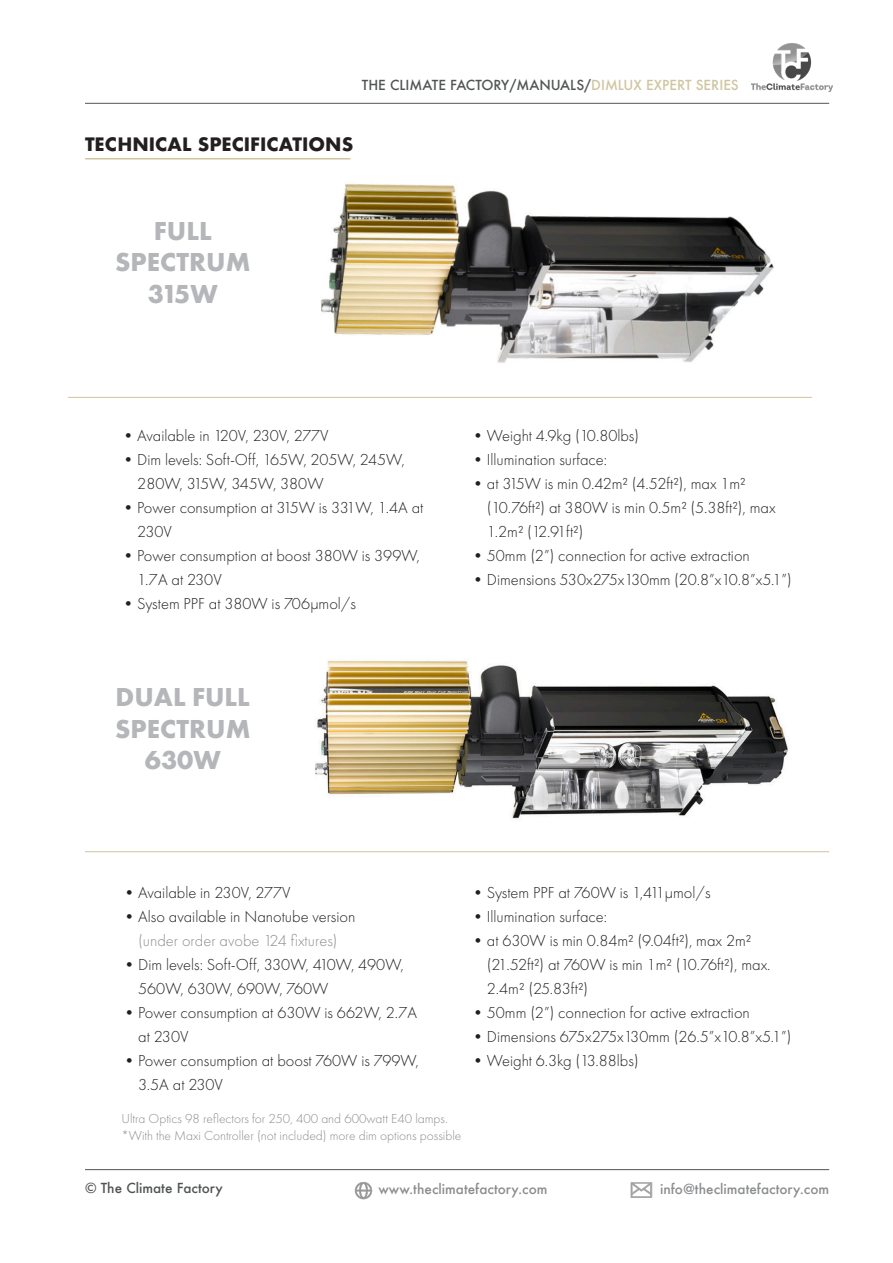
<style>
.page{position:relative;width:893px;height:1263px;background:#fff}
.page>*{position:absolute;margin:0;border:0;box-sizing:border-box;transform-origin:0 0}
.t1{font:700 27px/31.5px "Futura PT";color:#b5b6b9;text-align:center}
.t2{font:700 18px "Futura";color:#231f20}
.t3{font:300 16.5px/24px "Futura PT";color:#231f20}
.t4{font:300 13.5px "Futura PT";color:#8b8d8f}
.t5{font:500 13.5px "Futura";color:#515455}
.t6{font:500 13.5px "Futura";color:#8b8d8f}
.s1{color:#d0c5a0}
.s2{color:#8b8d8f}
</style>
<div class="page">
<img style="left:752px;top:44px;width:80px;height:48px">
<hr style="left:85px;top:103px;width:744px;height:1px;background:#515455">
<hr style="left:85px;top:1169px;width:744px;height:1px;background:#515455">
<img style="left:355px;top:1181px;width:18px;height:18px">
<img style="left:631px;top:1182px;width:21px;height:16px">
<img style="left:292px;top:158px;width:516px;height:239px">
<hr style="left:85px;top:158px;width:265px;height:1px;background:#d0c5a0">
<hr style="left:68px;top:397px;width:744px;height:1px;background:#d0c5a0">
<img style="left:297px;top:660px;width:515px;height:193px">
<hr style="left:85px;top:851px;width:744px;height:1px;background:#d0c5a0">
<p class="t5" style="left:362px;top:76px;width:378px">THE CLIMATE FACTORY/MANUALS/<span class="s1">DIMLUX EXPERT SERIES</span></p>
<p class="t2" style="left:85px;top:131px;width:270px">TECHNICAL SPECIFICATIONS</p>
<p class="t1" style="left:154px;top:214px;width:59px">FULL</p>
<p class="t1" style="left:115px;top:246px;width:137px">SPECTRUM<br>315W</p>
<p class="t3" style="left:120px;top:424px;width:210px">•Available in 120V, 230V, 277V</p>
<p class="t3" style="left:137px;top:448px;width:269px;text-indent:-17px">•Dim levels: Soft-Off, 165W, 205W, 245W,<br>280W, 315W, 345W, 380W</p>
<p class="t3" style="left:137px;top:496px;width:288px;text-indent:-17px">•Power consumption at 315W is 331W, 1.4A at<br>230V</p>
<p class="t3" style="left:137px;top:544px;width:284px;text-indent:-17px">•Power consumption at boost 380W is 399W,<br>1.7A at 230V</p>
<p class="t3" style="left:120px;top:592px;width:237px">•System PPF at 380W is 706µmol/s</p>
<p class="t1" style="left:116px;top:681px;width:136px">DUAL FULL</p>
<p class="t1" style="left:115px;top:712px;width:137px">SPECTRUM<br>630W</p>
<p class="t3" style="left:470px;top:424px;width:171px">•Weight 4.9kg (10.80lbs)</p>
<p class="t3" style="left:470px;top:448px;width:139px">•Illumination surface:</p>
<p class="t3" style="left:487px;top:472px;width:290px;text-indent:-17px">•at 315W is min 0.42m² (4.52ft²), max 1m² (10.76ft²) at 380W is min 0.5m² (5.38ft²), max<br>1.2m² (12.91ft²)</p>
<p class="t3" style="left:470px;top:544px;width:281px">•50mm (2”) connection for active extraction</p>
<p class="t3" style="left:470px;top:568px;width:324px">•Dimensions 530x275x130mm (20.8”x10.8”x5.1”)</p>
<p class="t3" style="left:121px;top:880px;width:171px">•Available in 230V, 277V</p>
<p class="t3" style="left:121px;top:904px;width:236px;text-align:center">•Also available in Nanotube version <span class="s2">(under order avobe 124 fixtures)</span></p>
<p class="t3" style="left:138px;top:952px;width:267px;text-indent:-17px">•Dim levels: Soft-Off, 330W, 410W, 490W,<br>560W, 630W, 690W, 760W</p>
<p class="t3" style="left:138px;top:1000px;width:280px;text-indent:-17px">•Power consumption at 630W is 662W, 2.7A at 230V</p>
<p class="t3" style="left:138px;top:1048px;width:282px;text-indent:-17px">•Power consumption at boost 760W is 799W,<br>3.5A at 230V</p>
<p class="t4" style="left:121px;top:1111px;width:328px">Ultra Optics 98 reflectors for 250, 400 and 600watt E40 lamps.</p>
<p class="t4" style="left:121px;top:1127px;width:341px">*With the Maxi Controller (not included) more dim options possible</p>
<p class="t3" style="left:470px;top:880px;width:242px">•System PPF at 760W is 1,411µmol/s</p>
<p class="t3" style="left:470px;top:904px;width:139px">•Illumination surface:</p>
<p class="t3" style="left:487px;top:928px;width:285px;text-indent:-17px">•at 630W is min 0.84m² (9.04ft²), max 2m² (21.52ft²) at 760W is min 1m² (10.76ft²), max.<br>2.4m² (25.83ft²)</p>
<p class="t3" style="left:470px;top:1000px;width:281px">•50mm (2”) connection for active extraction</p>
<p class="t3" style="left:470px;top:1024px;width:323px">•Dimensions 675x275x130mm (26.5”x10.8”x5.1”)</p>
<p class="t3" style="left:470px;top:1048px;width:170px">•Weight 6.3kg (13.88lbs)</p>
<p class="t5" style="left:85px;top:1179px;width:139px">© The Climate Factory</p>
<p class="t6" style="left:378px;top:1180px;width:171px">www.theclimatefactory.com</p>
<p class="t6" style="left:660px;top:1180px;width:171px">info@theclimatefactory.com</p>
</div>
